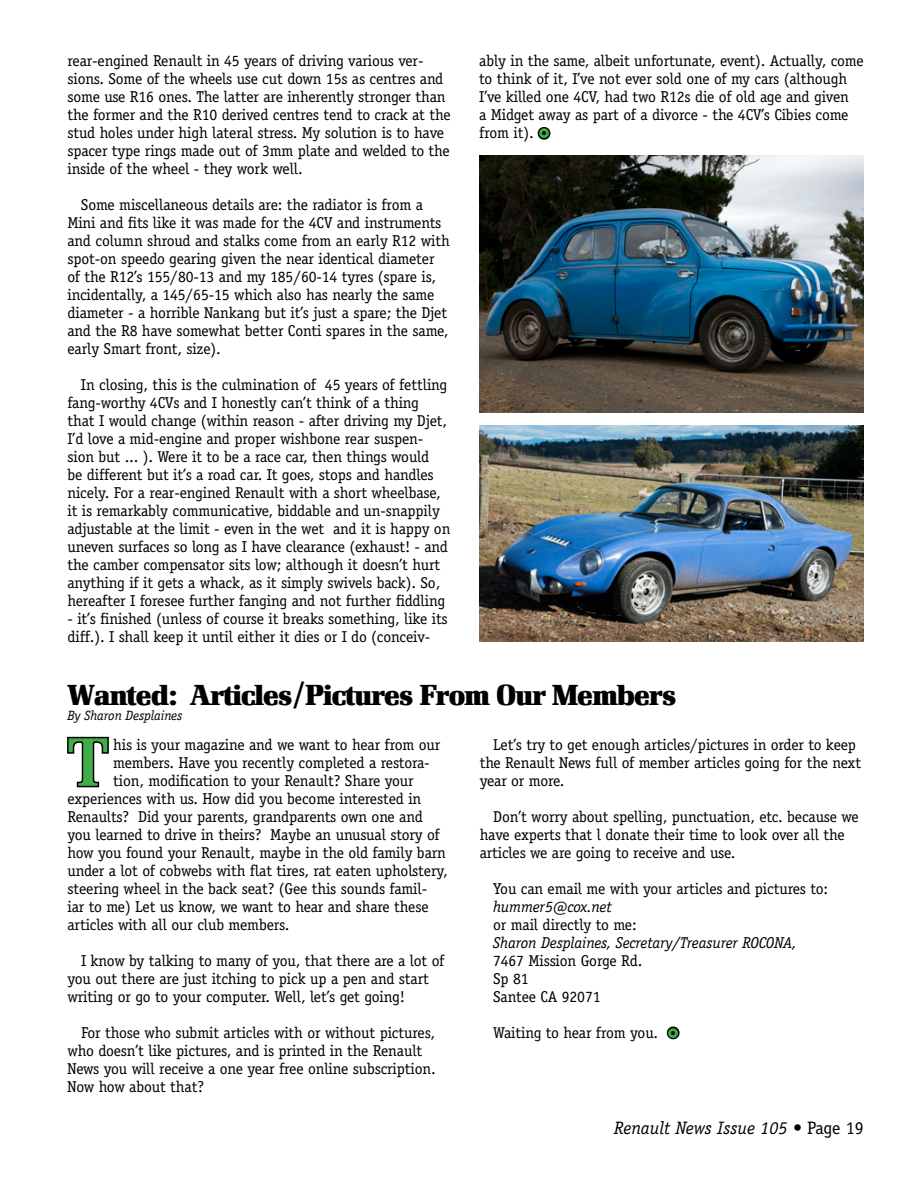
<style>
.page{position:relative;width:918px;height:1188px;background:#fff}
.page>*{position:absolute;margin:0;border:0;box-sizing:border-box;transform-origin:0 0}
.t1{font:65.1px "Renault Bulgarian Normal";color:#41ad49}
.t2{font:28.5px "Renault BQ Bold";letter-spacing:-.03em;color:#000}
.t3{font:italic 18px "Officina Serif";color:#000}
.t4{font:15.75px/18px "Officina Serif";letter-spacing:-.01em;color:#000}
.t5{font:italic 15.75px "Officina Serif";letter-spacing:-.01em;color:#000}
.t6{font:italic 13.5px "Officina Serif";letter-spacing:-.01em;color:#000}
.s1{font-style:normal}
</style>
<div class="page">
<img style="left:479px;top:426px;width:385px;height:216px">
<svg style="left:67px;top:736px;width:42px;height:52px"></svg>
<img style="left:479px;top:156px;width:385px;height:256px">
<svg style="left:666px;top:1026px;width:14px;height:14px"></svg>
<svg style="left:537px;top:126px;width:14px;height:14px"></svg>
<p class="t4" style="left:68px;top:52px;width:385px">rear-engined Renault in 45 years of driving various ver&shy;sions. Some of the wheels use cut down 15s as centres and some use R16 ones. The latter are inherently stronger than the former and the R10 derived centres tend to crack at the stud holes under high lateral stress. My solution is to have spacer type rings made out of 3mm plate and welded to the inside of the wheel - they work well.</p>
<p class="t4" style="left:68px;top:196px;width:384px;text-indent:13px">Some miscellaneous details are: the radiator is from a Mini and fits like it was made for the 4CV and instruments and column shroud and stalks come from an early R12 with spot-on speedo gearing given the near identical diameter of the R12’s 155/80-13 and my 185/60-14 tyres (spare is, incidentally, a 145/65-15 which also has nearly the same diameter - a horrible Nankang but it’s just a spare; the Djet and the R8 have somewhat better Conti spares in the same, early Smart front, size).</p>
<p class="t4" style="left:68px;top:376px;width:384px;text-indent:13px">In closing, this is the culmination of 45 years of fettling fang-worthy 4CVs and I honestly can’t think of a thing<br>that I would change (within reason - after driving my Djet, I’d love a mid-engine and proper wishbone rear suspen&shy;sion but ... ). Were it to be a race car, then things would<br>be different but it’s a road car. It goes, stops and handles nicely. For a rear-engined Renault with a short wheelbase, it is remarkably communicative, biddable and un-snappily adjustable at the limit - even in the wet and it is happy on uneven surfaces so long as I have clearance (exhaust! - and the camber compensator sits low; although it doesn’t hurt anything if it gets a whack, as it simply swivels back). So, hereafter I foresee further fanging and not further fiddling</p>
<p class="t4" style="left:68px;top:610px;width:382px">- it’s finished (unless of course it breaks something, like its diff.). I shall keep it until either it dies or I do (conceiv-</p>
<h2 class="t2" style="left:68px;top:678px;width:610px">Wanted: Articles/Pictures From Our Members</h2>
<p class="t6" style="left:68px;top:708px;width:116px">By Sharon Desplaines</p>
<h1 class="t1" style="left:68px;top:719px;width:42px">T</h1>
<p class="t4" style="left:113px;top:736px;width:329px">his is your magazine and we want to hear from our</p>
<p class="t4" style="left:479px;top:52px;width:386px">ably in the same, albeit unfortunate, event). Actually, come to think of it, I’ve not ever sold one of my cars (although I’ve killed one 4CV, had two R12s die of old age and given<br>a Midget away as part of a divorce - the 4CV’s Cibies come from it).</p>
<p class="t4" style="left:480px;top:736px;width:383px;text-indent:13px">Let’s try to get enough articles/pictures in order to keep the Renault News full of member articles going for the next year or more.</p>
<p class="t4" style="left:480px;top:808px;width:381px;text-indent:13px">Don’t worry about spelling, punctuation, etc. because we have experts that l donate their time to look over all the articles we are going to receive and use.</p>
<p class="t4" style="left:493px;top:880px;width:337px">You can email me with your articles and pictures to:</p>
<p class="t5" style="left:493px;top:898px;width:120px">hummer5@cox.net</p>
<p class="t4" style="left:493px;top:916px;width:145px">or mail directly to me:</p>
<p class="t5" style="left:493px;top:934px;width:305px">Sharon Desplaines, Secretary/Treasurer ROCONA,</p>
<p class="t4" style="left:493px;top:952px;width:151px">7467 Mission Gorge Rd.<br>Sp 81<br>Santee CA 92071</p>
<p class="t4" style="left:493px;top:1024px;width:167px">Waiting to hear from you.</p>
<p class="t4" style="left:113px;top:754px;width:318px">members. Have you recently completed a restora-</p>
<p class="t4" style="left:113px;top:772px;width:302px">tion, modification to your Renault? Share your</p>
<p class="t4" style="left:68px;top:790px;width:355px">experiences with us. How did you become interested in</p>
<p class="t4" style="left:68px;top:808px;width:357px">Renaults? Did your parents, grandparents own one and</p>
<p class="t4" style="left:68px;top:826px;width:374px">you learned to drive in theirs? Maybe an unusual story of</p>
<p class="t4" style="left:68px;top:844px;width:380px">how you found your Renault, maybe in the old family barn</p>
<p class="t4" style="left:68px;top:862px;width:382px">under a lot of cobwebs with flat tires, rat eaten upholstery,</p>
<p class="t4" style="left:68px;top:880px;width:361px">steering wheel in the back seat? (Gee this sounds famil-</p>
<p class="t4" style="left:68px;top:898px;width:363px">iar to me) Let us know, we want to hear and share these</p>
<p class="t4" style="left:68px;top:916px;width:223px">articles with all our club members.</p>
<p class="t4" style="left:68px;top:952px;width:378px;text-indent:13px">I know by talking to many of you, that there are a lot of you out there are just itching to pick up a pen and start writing or go to your computer. Well, let’s get going!</p>
<p class="t4" style="left:68px;top:1024px;width:370px;text-indent:13px">For those who submit articles with or without pictures, who doesn’t like pictures, and is printed in the Renault News you will receive a one year free online subscription.<br>Now how about that?</p>
<p class="t3" style="left:614px;top:1118px;width:251px">Renault News Issue 105 • <span class="s1">Page 19</span></p>
</div>
